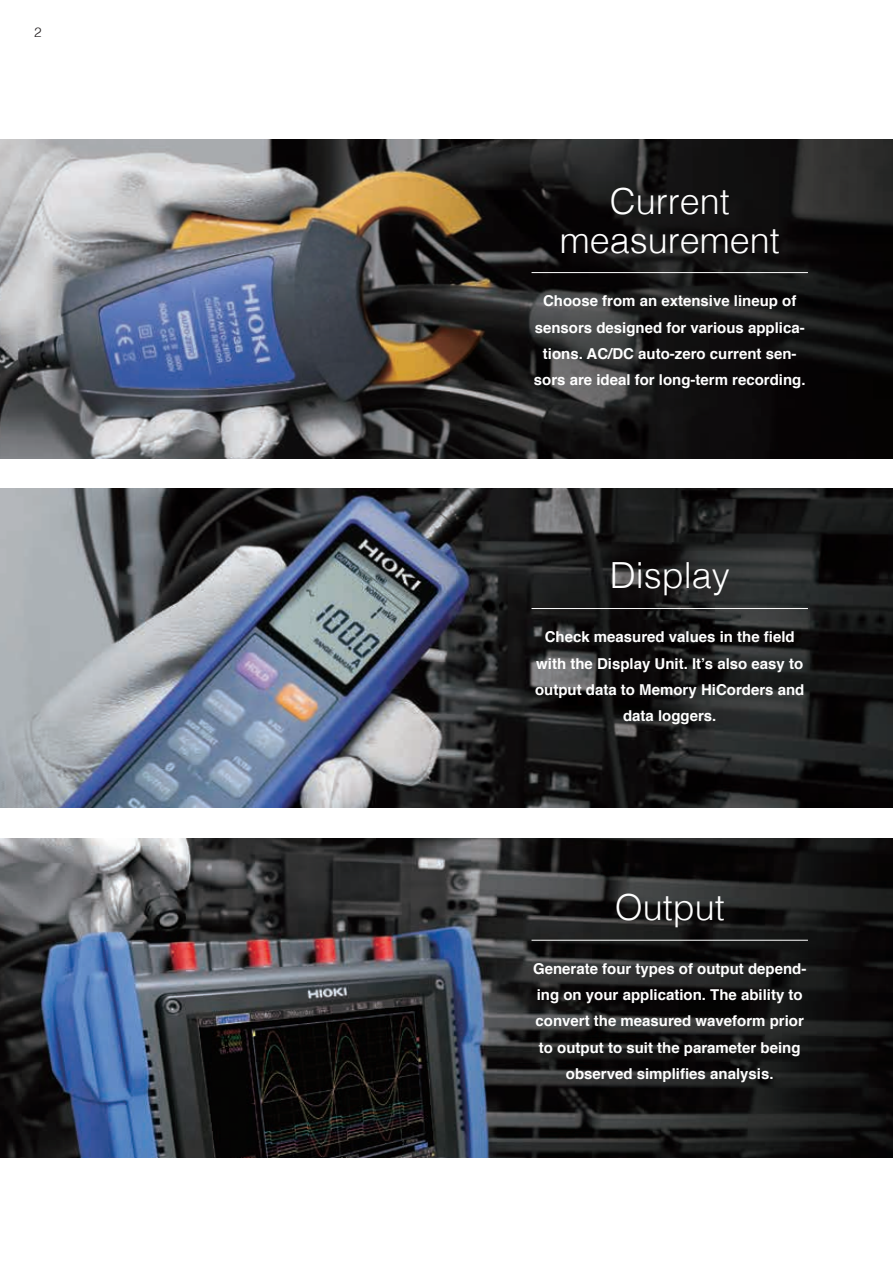
<style>
.page{position:relative;width:893px;height:1263px;background:#fff}
.page>*{position:absolute;margin:0;border:0;box-sizing:border-box;transform-origin:0 0}
.t1{font:300 36px/39px "Helvetica";color:#fff;text-align:center}
.t2{font:700 15px/26.2px "Helvetica";color:#fff;text-align:center}
.t3{font:300 13.5px "Helvetica";color:#231f20}
</style>
<div class="page">
<img style="left:0;top:139px;width:893px;height:319px">
<img style="left:0;top:489px;width:893px;height:319px">
<img style="left:0;top:838px;width:893px;height:319px">
<div style="left:563px;top:189px;width:235px;height:83px;background:#231f20;opacity:.9"></div>
<hr style="left:531px;top:272px;width:277px;height:1px;background:#fff">
<div style="left:613px;top:563px;width:134px;height:52px;background:#231f20;opacity:.9"></div>
<hr style="left:531px;top:608px;width:277px;height:1px;background:#fff">
<div style="left:618px;top:894px;width:125px;height:52px;background:#231f20;opacity:.9"></div>
<hr style="left:531px;top:940px;width:277px;height:1px;background:#fff">
<p class="t3" style="left:34px;top:21px;width:9px">2</p>
<h1 class="t1" style="left:560px;top:179px;width:222px">Current measurement</h1>
<p class="t2" style="left:534px;top:288px;width:273px">Choose from an extensive lineup of sensors designed for various applica&shy;tions. AC/DC auto-zero current sen&shy;sors are ideal for long-term recording.</p>
<h1 class="t1" style="left:610px;top:553px;width:121px">Display</h1>
<p class="t2" style="left:535px;top:624px;width:271px">Check measured values in the field with the Display Unit. It’s also easy to output data to Memory HiCorders and data loggers.</p>
<h1 class="t1" style="left:615px;top:885px;width:112px">Output</h1>
<p class="t2" style="left:533px;top:956px;width:275px">Generate four types of output depend&shy;ing on your application. The ability to convert the measured waveform prior to output to suit the parameter being observed simplifies analysis.</p>
</div>
